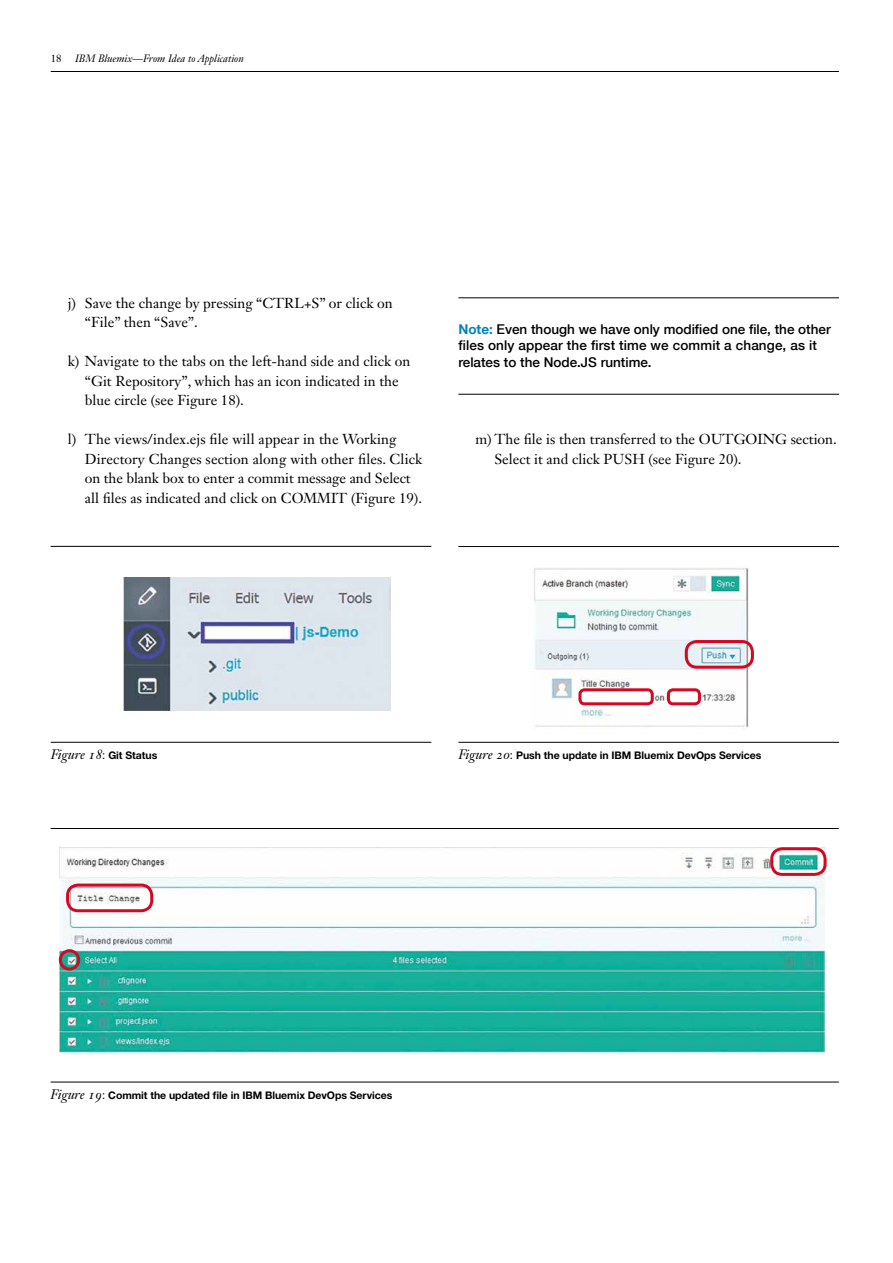
<style>
.page{position:relative;width:893px;height:1263px;background:#fff}
.page>*{position:absolute;margin:0;border:0;box-sizing:border-box;transform-origin:0 0}
.t1{font:14.25px/19.5px "Janson Text LT Std";color:#000}
.t2{font:500 13.5px/16.5px "Helvetica Neue LT Com";color:#000}
.t3{font:700 10.5px "Helvetica Neue LT Pro";letter-spacing:-.005em;color:#000}
.t4{font:italic 10.5px "Janson Text LT Std";color:#000}
.t5{font:10.5px "Janson Text LT Std";color:#000}
.s1{font-weight:700;color:#0083bd}
.s2{font-family:"Janson Text LT Std";font-weight:400;font-style:italic;font-size:13.5px}
.s3{font-family:"Helvetica Neue LT Com";font-weight:400;font-size:11.25px}
</style>
<div class="page">
<hr style="left:51px;top:71px;width:788px;height:1px;background:#000">
<hr style="left:458px;top:297px;width:381px;height:1px;background:#000">
<hr style="left:458px;top:394px;width:381px;height:1px;background:#000">
<img style="left:124px;top:578px;width:266px;height:132px">
<hr style="left:51px;top:546px;width:380px;height:1px;background:#000">
<hr style="left:51px;top:742px;width:380px;height:1px;background:#000">
<img style="left:534px;top:568px;width:215px;height:160px">
<hr style="left:458px;top:546px;width:381px;height:1px;background:#000">
<hr style="left:458px;top:742px;width:381px;height:1px;background:#000">
<img style="left:59px;top:848px;width:766px;height:207px">
<hr style="left:51px;top:828px;width:788px;height:1px;background:#000">
<hr style="left:51px;top:1082px;width:788px;height:1px;background:#000">
<div style="left:685px;top:640px;width:69px;height:29px;border:3px solid #d40821;border-radius:11px"></div>
<div style="left:770px;top:847px;width:57px;height:29px;border:3px solid #d40821;border-radius:10px"></div>
<div style="left:66px;top:883px;width:87px;height:29px;border:3px solid #d40821;border-radius:11px"></div>
<div style="left:59px;top:949px;width:21px;height:21px;border:3px solid #d40821;border-radius:50%"></div>
<div style="left:580px;top:690px;width:72px;height:14px;background:#fff;border-radius:5px"></div>
<div style="left:578px;top:688px;width:76px;height:17px;border:3px solid #d40821;border-radius:5px"></div>
<div style="left:668px;top:690px;width:31px;height:14px;background:#fff;border-radius:5px"></div>
<div style="left:667px;top:688px;width:34px;height:17px;border:3px solid #d40821;border-radius:5px"></div>
<p class="t5" style="left:51px;top:52px;width:12px">18</p>
<p class="t4" style="left:75px;top:52px;width:170px">IBM Bluemix—From Idea to Application</p>
<p class="t1" style="left:85px;top:293px;width:309px;text-indent:-17px">j) Save the change by pressing “CTRL+S” or click on “File” then “Save”.</p>
<p class="t1" style="left:85px;top:351px;width:327px;text-indent:-17px">k) Navigate to the tabs on the left-hand side and click on “Git Repository”, which has an icon indicated in the blue circle (see Figure 18).</p>
<p class="t1" style="left:85px;top:429px;width:339px;text-indent:-17px">l) The views/index.ejs file will appear in the Working Directory Changes section along with other files. Click on the blank box to enter a commit message and Select all files as indicated and click on COMMIT (Figure 19).</p>
<p class="t2" style="left:458px;top:321px;width:374px"><span class="s1">Note:</span> Even though we have only modified one file, the other files only appear the first time we commit a change, as it relates to the Node.JS runtime.</p>
<p class="t1" style="left:494px;top:429px;width:344px;text-indent:-19px">m) The file is then transferred to the OUTGOING section.<br>Select it and click PUSH (see Figure 20).</p>
<p class="t3" style="left:51px;top:748px;width:108px"><span class="s2">Figure 18</span><span class="s3">:</span> Git Status</p>
<p class="t3" style="left:458px;top:748px;width:305px"><span class="s2">Figure 20</span><span class="s3">:</span> Push the update in IBM Bluemix DevOps Services</p>
<p class="t3" style="left:51px;top:1088px;width:343px"><span class="s2">Figure 19</span><span class="s3">:</span> Commit the updated file in IBM Bluemix DevOps Services</p>
</div>
